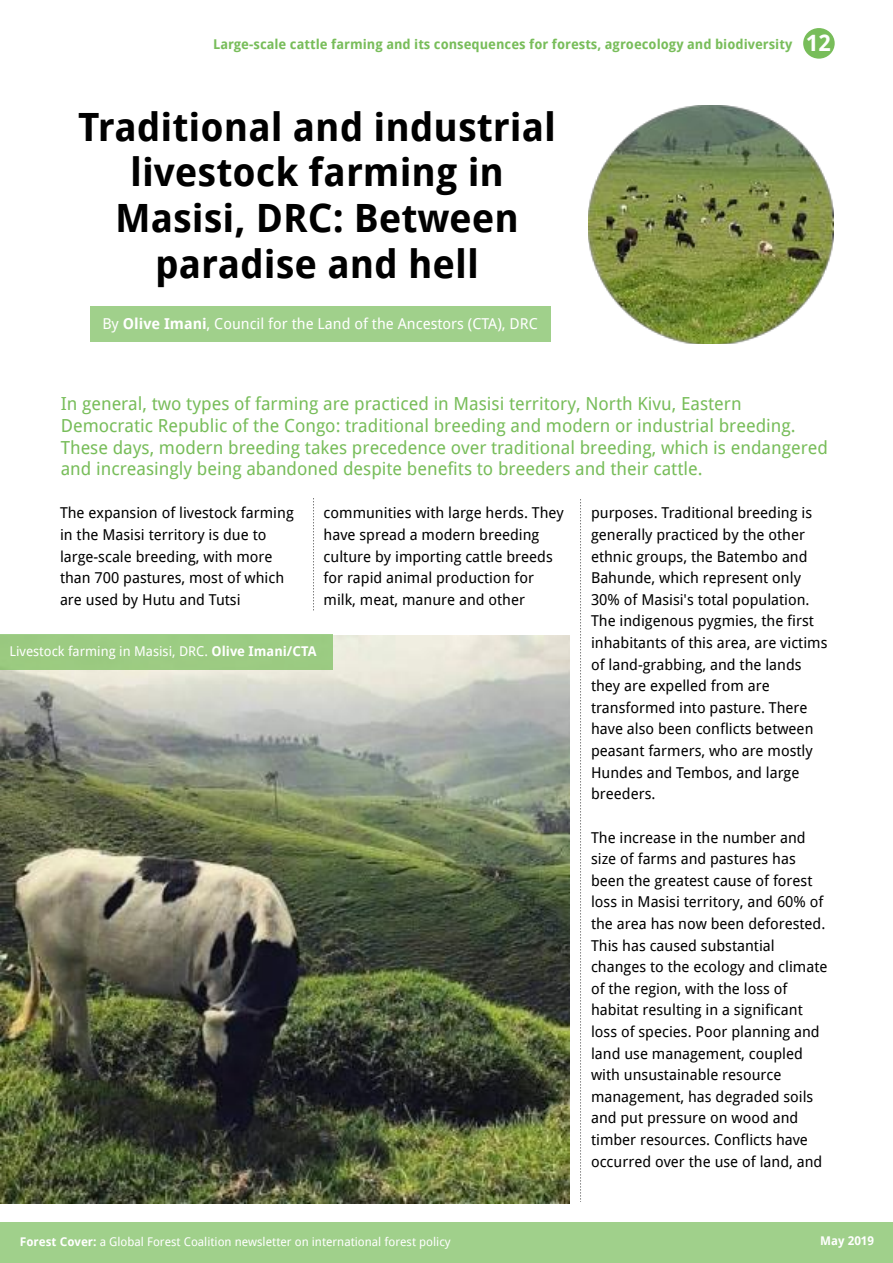
<style>
.page{position:relative;width:893px;height:1263px;background:#fff}
.page>*{position:absolute;margin:0;border:0;box-sizing:border-box;transform-origin:0 0}
.t1{font:700 39px/45.8px "Droid Sans";color:#000;text-align:center}
.t2{font:700 22.5px "Droid Sans";color:#fff}
.t3{font:18px/21.6px "Droid Sans";color:#78bd5a}
.t4{font:15px/21.6px "Droid Sans";color:#000}
.t5{font:15px "Droid Sans";color:#fff}
.t6{font:700 13.5px "Droid Sans";color:#78bd5a}
.t7{font:13.5px "Droid Sans";color:#fff}
.t8{font:12px "Droid Sans";color:#fff}
.t9{font:700 12px "Droid Sans";color:#fff}
.s1{font-weight:700}
</style>
<div class="page">
<div style="left:0;top:1223px;width:893px;height:40px;background:#a0d08b"></div>
<div style="left:803px;top:28px;width:32px;height:31px;background:#78bd5a;border-radius:50%"></div>
<div style="left:90px;top:307px;width:460px;height:35px;background:#a0d08b"></div>
<img style="left:588px;top:105px;width:245px;height:239px">
<svg style="left:313px;top:498px;width:1px;height:113px"></svg>
<svg style="left:580px;top:499px;width:1px;height:703px"></svg>
<img style="left:0;top:636px;width:569px;height:568px">
<div style="left:0;top:634px;width:332px;height:36px;background:#9ccb82"></div>
<p class="t6" style="left:213px;top:36px;width:581px">Large-scale cattle farming and its consequences for forests, agroecology and biodiversity</p>
<h2 class="t2" style="left:806px;top:30px;width:26px">12</h2>
<h1 class="t1" style="left:78px;top:104px;width:479px">Traditional and industrial livestock farming in<br>Masisi, DRC: Between paradise and hell</h1>
<p class="t5" style="left:102px;top:315px;width:437px">By <span class="s1">Olive Imani</span>, Council for the Land of the Ancestors (CTA), DRC</p>
<p class="t3" style="left:61px;top:393px;width:769px">In general, two types of farming are practiced in Masisi territory, North Kivu, Eastern Democratic Republic of the Congo: traditional breeding and modern or industrial breeding.<br>These days, modern breeding takes precedence over traditional breeding, which is endangered and increasingly being abandoned despite benefits to breeders and their cattle.</p>
<p class="t4" style="left:60px;top:502px;width:235px">The expansion of livestock farming in the Masisi territory is due to large-scale breeding, with more than 700 pastures, most of which are used by Hutu and Tutsi</p>
<p class="t4" style="left:324px;top:502px;width:242px">communities with large herds. They have spread a modern breeding culture by importing cattle breeds for rapid animal production for milk, meat, manure and other</p>
<p class="t4" style="left:591px;top:502px;width:238px">purposes. Traditional breeding is generally practiced by the other ethnic groups, the Batembo and<br>Bahunde, which represent only<br>30% of Masisi's total population.<br>The indigenous pygmies, the first inhabitants of this area, are victims of land-grabbing, and the lands they are expelled from are transformed into pasture. There have also been conflicts between peasant farmers, who are mostly<br>Hundes and Tembos, and large breeders.</p>
<p class="t4" style="left:591px;top:826px;width:238px">The increase in the number and size of farms and pastures has been the greatest cause of forest loss in Masisi territory, and 60% of the area has now been deforested.<br>This has caused substantial changes to the ecology and climate of the region, with the loss of habitat resulting in a significant loss of species. Poor planning and land use management, coupled with unsustainable resource management, has degraded soils and put pressure on wood and timber resources. Conflicts have occurred over the use of land, and</p>
<p class="t7" style="left:9px;top:644px;width:309px">Livestock farming in Masisi, DRC. <span class="s1">Olive Imani/CTA</span></p>
<p class="t8" style="left:20px;top:1234px;width:432px"><span class="s1">Forest Cover:</span> a Global Forest Coalition newsletter on international forest policy</p>
<p class="t9" style="left:820px;top:1234px;width:55px">May 2019</p>
</div>
